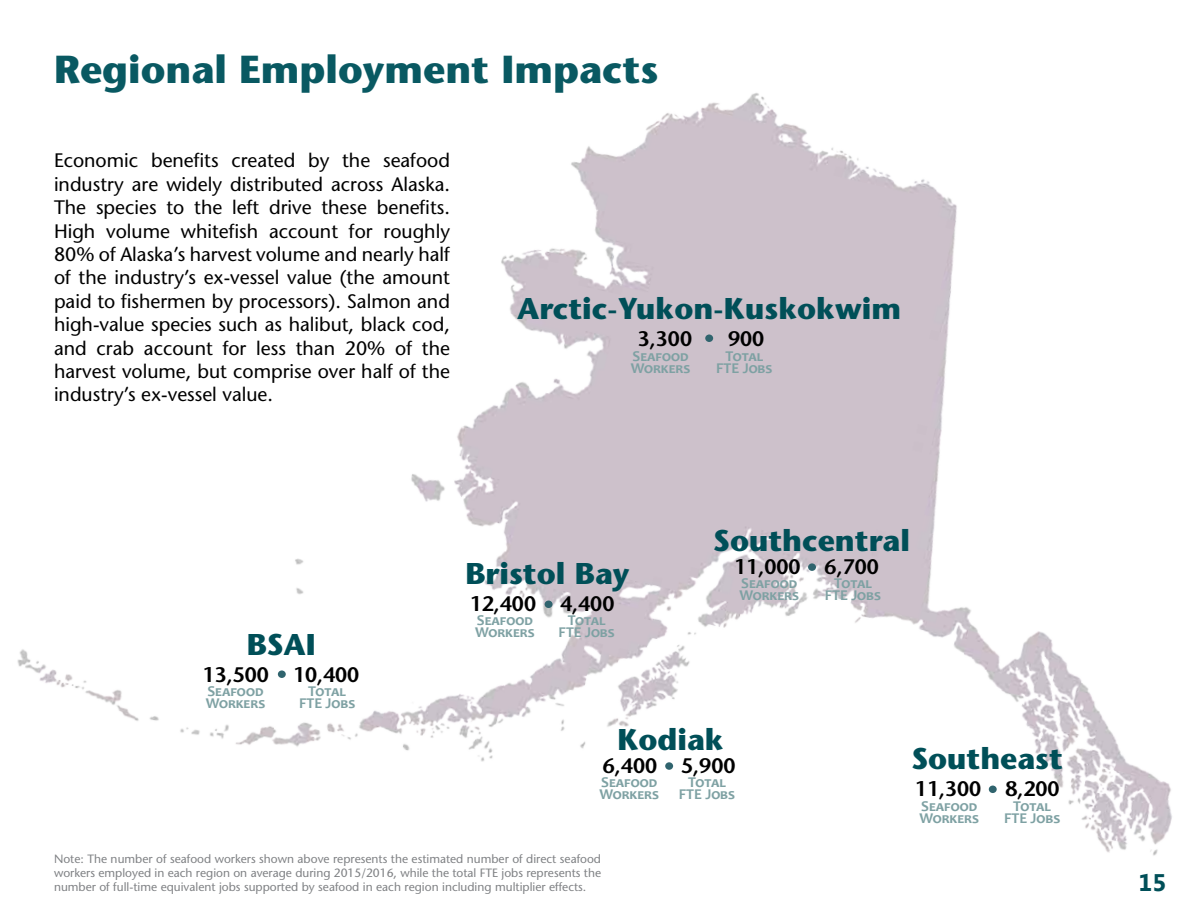
<style>
.page{position:relative;width:1188px;height:918px;background:#fff}
.page>*{position:absolute;margin:0;border:0;box-sizing:border-box;transform-origin:0 0}
.t1{font:700 39px "Stone Sans Std";color:#095962}
.t2{font:700 30px "Stone Sans Std";color:#004f58}
.t3{font:700 24px "Khmer UI";color:#004f58}
.t4{font:600 21px "Stone Sans Std";color:#000}
.t5{font:500 19.5px/23.4px "Stone Sans Std";color:#000;text-align:justify}
.t6{font:700 15px/12px "Candara";letter-spacing:.04em;color:#7ea1a3}
.t7{font:700 15px/12px "Candara";color:#7ea1a3;text-align:center}
.t8{font:500 12px/14.4px "Stone Sans Std";color:#808285;text-align:justify}
</style>
<div class="page">
<img style="left:17px;top:93px;width:1155px;height:763px">
<div style="left:278px;top:670px;width:8px;height:8px;background:#30646e;border-radius:50%"></div>
<div style="left:545px;top:601px;width:8px;height:7px;background:#30646e;border-radius:50%"></div>
<div style="left:665px;top:762px;width:8px;height:8px;background:#30646e;border-radius:50%"></div>
<div style="left:808px;top:563px;width:8px;height:8px;background:#30646e;border-radius:50%"></div>
<div style="left:989px;top:786px;width:8px;height:7px;background:#30646e;border-radius:50%"></div>
<div style="left:705px;top:334px;width:8px;height:8px;background:#30646e;border-radius:50%"></div>
<div style="left:54px;top:153px;width:396px;height:270px;background:#fff"></div>
<h1 class="t1" style="left:54px;top:46px;width:606px">Regional Employment Impacts</h1>
<p class="t5" style="left:54px;top:149px;width:398px">Economic benefits created by the seafood industry are widely distributed across Alaska.<br>The species to the left drive these benefits.<br>High volume whitefish account for roughly 80% of Alaska’s harvest volume and nearly half of the industry’s ex-vessel value (the amount paid to fishermen by processors). Salmon and high-value species such as halibut, black cod, and crab account for less than 20% of the harvest volume, but comprise over half of the industry’s ex-vessel value.</p>
<h2 class="t2" style="left:517px;top:291px;width:385px">Arctic-Yukon-Kuskokwim</h2>
<p class="t4" style="left:638px;top:326px;width:56px">3,300</p>
<p class="t4" style="left:728px;top:326px;width:38px">900</p>
<p class="t6" style="left:631px;top:350px;width:61px">Seafood<br>Workers</p>
<p class="t7" style="left:716px;top:350px;width:58px">Total<br>FTE Jobs</p>
<h2 class="t2" style="left:247px;top:627px;width:70px">BSAI</h2>
<p class="t4" style="left:203px;top:662px;width:158px">13,500 10,400</p>
<p class="t6" style="left:206px;top:685px;width:61px">Seafood<br>Workers</p>
<p class="t7" style="left:299px;top:685px;width:58px">Total<br>FTE Jobs</p>
<h2 class="t2" style="left:466px;top:556px;width:165px">Bristol Bay</h2>
<p class="t4" style="left:470px;top:591px;width:146px">12,400 4,400</p>
<p class="t6" style="left:475px;top:614px;width:61px">Seafood<br>Workers</p>
<p class="t7" style="left:559px;top:614px;width:58px">Total<br>FTE Jobs</p>
<h2 class="t2" style="left:713px;top:523px;width:198px">Southcentral</h2>
<p class="t4" style="left:734px;top:554px;width:146px">11,000 6,700</p>
<p class="t6" style="left:739px;top:577px;width:61px">Seafood<br>Workers</p>
<p class="t7" style="left:825px;top:577px;width:58px">Total<br>FTE Jobs</p>
<h2 class="t2" style="left:617px;top:722px;width:108px">Kodiak</h2>
<p class="t4" style="left:603px;top:753px;width:134px">6,400 5,900</p>
<p class="t6" style="left:599px;top:776px;width:61px">Seafood<br>Workers</p>
<p class="t7" style="left:679px;top:776px;width:58px">Total<br>FTE Jobs</p>
<h2 class="t2" style="left:911px;top:741px;width:153px">Southeast</h2>
<p class="t4" style="left:915px;top:776px;width:146px">11,300 8,200</p>
<p class="t6" style="left:919px;top:799px;width:61px">Seafood<br>Workers</p>
<p class="t7" style="left:1004px;top:799px;width:58px">Total<br>FTE Jobs</p>
<p class="t8" style="left:54px;top:851px;width:549px">Note: The number of seafood workers shown above represents the estimated number of direct seafood workers employed in each region on average during 2015/2016, while the total FTE jobs represents the number of full-time equivalent jobs supported by seafood in each region including multiplier effects.</p>
<p class="t3" style="left:1139px;top:869px;width:29px">15</p>
</div>
